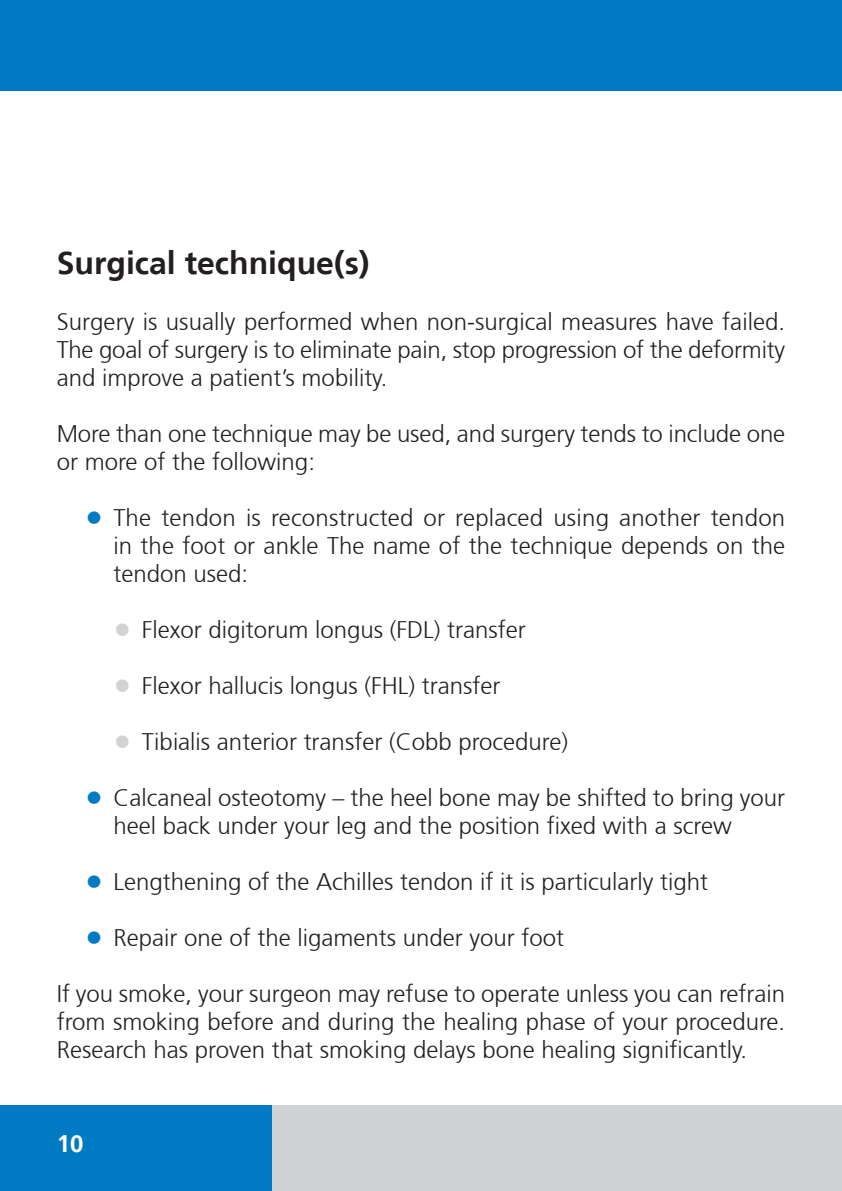
<style>
.page{position:relative;width:842px;height:1191px;background:#fff}
.page>*{position:absolute;margin:0;border:0;box-sizing:border-box;transform-origin:0 0}
.t1{font:700 32px "Frutiger 65";color:#231f20}
.t2{font:300 24px/28px "Frutiger 45";color:#231f20;text-align:justify}
.t3{font:700 24px "Frutiger 65";color:#fff}
.s1{font-size:36px;color:#007bc3}
.s2{font-size:36px;color:#d1d2d4}
</style>
<div class="page">
<div style="left:0;top:0;width:842px;height:91px;background:#007bc3"></div>
<div style="left:0;top:1106px;width:283px;height:85px;background:#007bc3"></div>
<div style="left:272px;top:1106px;width:570px;height:85px;background:#d1d2d4"></div>
<h1 class="t1" style="left:57px;top:244px;width:314px">Surgical technique(s)</h1>
<p class="t2" style="left:57px;top:308px;width:730px">Surgery is usually performed when non-surgical measures have failed.<br>The goal of surgery is to eliminate pain, stop progression of the deformity and improve a patient’s mobility.</p>
<p class="t2" style="left:57px;top:420px;width:730px">More than one technique may be used, and surgery tends to include one or more of the following:</p>
<p class="t2" style="left:113px;top:504px;width:673px;text-indent:-28px"><span class="s1">•</span> The tendon is reconstructed or replaced using another tendon in the foot or ankle The name of the technique depends on the tendon used:</p>
<p class="t2" style="left:113px;top:616px;width:414px"><span class="s2">•</span> Flexor digitorum longus (FDL) transfer</p>
<p class="t2" style="left:113px;top:672px;width:389px"><span class="s2">•</span> Flexor hallucis longus (FHL) transfer</p>
<p class="t2" style="left:113px;top:728px;width:456px"><span class="s2">•</span> Tibialis anterior transfer (Cobb procedure)</p>
<p class="t2" style="left:113px;top:784px;width:673px;text-indent:-28px"><span class="s1">•</span> Calcaneal osteotomy – the heel bone may be shifted to bring your heel back under your leg and the position fixed with a screw</p>
<p class="t2" style="left:85px;top:868px;width:625px"><span class="s1">•</span> Lengthening of the Achilles tendon if it is particularly tight</p>
<p class="t2" style="left:85px;top:924px;width:481px"><span class="s1">•</span> Repair one of the ligaments under your foot</p>
<p class="t2" style="left:57px;top:980px;width:730px">If you smoke, your surgeon may refuse to operate unless you can refrain from smoking before and during the healing phase of your procedure.<br>Research has proven that smoking delays bone healing significantly.</p>
<p class="t3" style="left:57px;top:1129px;width:28px">10</p>
</div>
